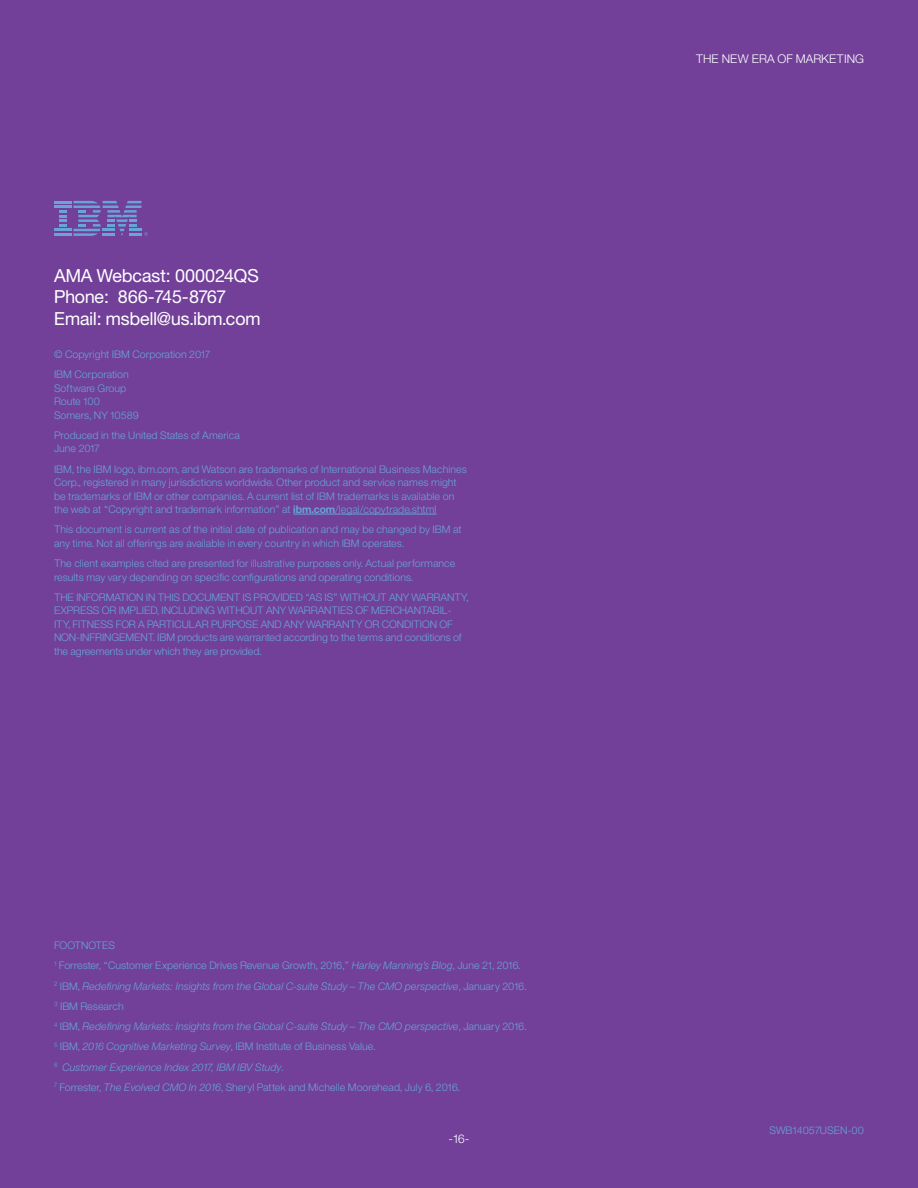
<style>
.page{position:relative;width:918px;height:1188px;background:#724099}
.page>*{position:absolute;margin:0;border:0;box-sizing:border-box;transform-origin:0 0}
.t1{font:18px/21.6px "Helv Neuefor IBM";color:#fff}
.t2{font:300 12px "Helv Neuefor IBM";color:#fff}
.t3{font:300 10.5px/13.5px "Helv Neuefor IBM";color:#68a4d8}
.t4{font:italic 300 10.5px/20.2px "Helv Neuefor IBM";color:#68a4d8}
.s1{font-weight:700}
.s2{font-style:normal}
</style>
<div class="page">
<hr style="left:293px;top:514px;width:144px;height:1px;background:#68a4d8">
<svg style="left:54px;top:201px;width:94px;height:35px;background:#6d68b2"></svg>
<h1 class="t1" style="left:54px;top:264px;width:208px">AMA Webcast: 000024QS<br>Phone: 866-745-8767<br>Email: msbell@us.ibm.com</h1>
<p class="t3" style="left:54px;top:344px;width:158px;line-height:20.2px">© Copyright IBM Corporation 2017<br>IBM Corporation</p>
<p class="t3" style="left:54px;top:381px;width:86px">Software Group<br>Route 100<br>Somers, NY 10589</p>
<p class="t3" style="left:54px;top:428px;width:188px">Produced in the United States of America<br>June 2017</p>
<p class="t3" style="left:54px;top:462px;width:414px">IBM, the IBM logo, ibm.com, and Watson are trademarks of International Business Machines Corp., registered in many jurisdictions worldwide. Other product and service names might be trademarks of IBM or other companies. A current list of IBM trademarks is available on the web at “Copyright and trademark information” at <span class="s1">ibm.com</span>/legal/copytrade.shtml</p>
<p class="t3" style="left:54px;top:523px;width:409px">This document is current as of the initial date of publication and may be changed by IBM at any time. Not all offerings are available in every country in which IBM operates.</p>
<p class="t3" style="left:54px;top:556px;width:403px">The client examples cited are presented for illustrative purposes only. Actual performance results may vary depending on specific configurations and operating conditions.</p>
<p class="t3" style="left:54px;top:590px;width:416px">THE INFORMATION IN THIS DOCUMENT IS PROVIDED “AS IS” WITHOUT ANY WARRANTY, EXPRESS OR IMPLIED, INCLUDING WITHOUT ANY WARRANTIES OF MERCHANTABIL-ITY, FITNESS FOR A PARTICULAR PURPOSE AND ANY WARRANTY OR CONDITION OF NON-INFRINGEMENT. IBM products are warranted according to the terms and conditions of the agreements under which they are provided.</p>
<p class="t4" style="left:54px;top:935px;width:474px"><span class="s2">FOOTNOTES<br></span><sup>1</sup> <span class="s2">Forrester, “Customer Experience Drives Revenue Growth, 2016,”</span> Harley Manning’s Blog<span class="s2">, June 21, 2016.<br></span><sup>2</sup> <span class="s2">IBM,</span> Redefining Markets: Insights from the Global C-suite Study – The CMO perspective<span class="s2">, January 2016.<br></span><sup>3</sup> <span class="s2">IBM Research<br></span><sup>4</sup> <span class="s2">IBM,</span> Redefining Markets: Insights from the Global C-suite Study – The CMO perspective<span class="s2">, January 2016.<br></span><sup>5</sup> <span class="s2">IBM,</span> 2016 Cognitive Marketing Survey<span class="s2">, IBM Institute of Business Value.<br></span><sup>6</sup> Customer Experience Index 2017, IBM IBV Study<span class="s2">.<br></span><sup>7</sup> <span class="s2">Forrester,</span> The Evolved CMO In 2016<span class="s2">, Sheryl Pattek and Michelle Moorehead, July 6, 2016.</span></p>
<p class="t2" style="left:448px;top:1131px;width:23px">-16-</p>
<p class="t2" style="left:696px;top:51px;width:170px">THE NEW ERA OF MARKETING</p>
<p class="t3" style="left:770px;top:1123px;width:96px">SWB14057USEN-00</p>
</div>
